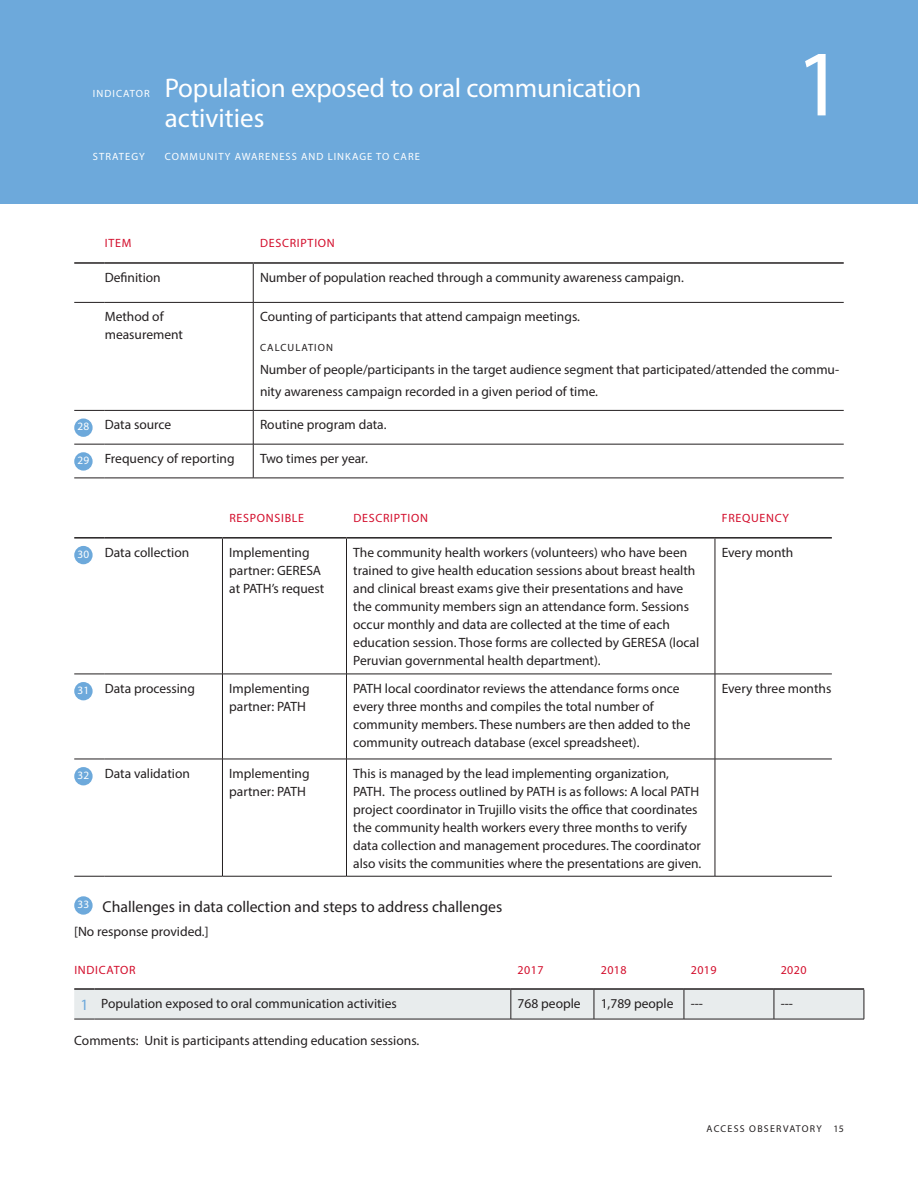
<style>
.page{position:relative;width:918px;height:1188px;background:#fff}
.page>*{position:absolute;margin:0;border:0;box-sizing:border-box;transform-origin:0 0}
.Indicator{font:94.5px "Myriad Pro";color:#fff}
.Indicator_Label_Sans{font:27px/30px "Myriad Pro";letter-spacing:-.01em;color:#fff}
.Question_Semibold{font:15.75px "Myriad Pro";color:#231f20}
.Question_Semibold-2{font:15.75px "Myriad Pro";color:#6da9db}
.Response_Book_Body{font:13.5px/18px "Myriad Pro";color:#231f20}
.Table_Bold{font:13.5px/18px "Myriad Pro";color:#231f20}
.Table_Body{font:13.5px "Myriad Pro";color:#231f20}
.Response_Book_Body-2{font:12px "Myriad Pro";letter-spacing:.06em;color:#d30d2b}
.Table_Red_Header{font:12px "Myriad Pro";letter-spacing:.04em;color:#d30d2b}
.Table_Red_Header-2{font:12px "Myriad Pro";letter-spacing:.06em;color:#d30d2b}
.Question{font:11.25px "Myriad Pro";letter-spacing:.04em;color:#fff}
.Indicator_Label_Sans-2{font:10.5px "Myriad Pro";letter-spacing:.1em;color:#fff}
.Response_Book_Body-3{font:10.5px "Myriad Pro";letter-spacing:.1em;color:#231f20}
.t1{font:9.9px "Myriad Pro";letter-spacing:.13em;color:#231f20}
</style>
<div class="page">
<div style="left:0;top:0;width:918px;height:203px;background:#6da9db"></div>
<hr style="left:253px;top:264px;width:1px;height:38px;background:#231f20">
<hr style="left:74px;top:302px;width:31px;height:1px;background:#231f20">
<hr style="left:105px;top:302px;width:148px;height:1px;background:#231f20">
<hr style="left:253px;top:302px;width:591px;height:1px;background:#231f20">
<hr style="left:253px;top:303px;width:1px;height:107px;background:#231f20">
<hr style="left:74px;top:410px;width:31px;height:1px;background:#231f20">
<hr style="left:105px;top:410px;width:148px;height:1px;background:#231f20">
<hr style="left:253px;top:410px;width:591px;height:1px;background:#231f20">
<hr style="left:253px;top:411px;width:1px;height:33px;background:#231f20">
<hr style="left:74px;top:444px;width:31px;height:1px;background:#231f20">
<hr style="left:105px;top:444px;width:148px;height:1px;background:#231f20">
<hr style="left:253px;top:444px;width:591px;height:1px;background:#231f20">
<hr style="left:253px;top:444px;width:1px;height:34px;background:#231f20">
<hr style="left:74px;top:478px;width:31px;height:1px;background:#231f20">
<hr style="left:105px;top:478px;width:148px;height:1px;background:#231f20">
<hr style="left:253px;top:478px;width:591px;height:1px;background:#231f20">
<hr style="left:74px;top:262px;width:31px;height:2px;background:#231f20">
<hr style="left:105px;top:262px;width:148px;height:2px;background:#231f20">
<hr style="left:253px;top:262px;width:591px;height:2px;background:#231f20">
<div style="left:74px;top:418px;width:19px;height:19px;background:#6da9db;border-radius:50%"></div>
<div style="left:74px;top:452px;width:19px;height:19px;background:#6da9db;border-radius:50%"></div>
<hr style="left:222px;top:539px;width:1px;height:135px;background:#231f20">
<hr style="left:74px;top:674px;width:31px;height:1px;background:#231f20">
<hr style="left:105px;top:674px;width:117px;height:1px;background:#231f20">
<hr style="left:222px;top:674px;width:125px;height:1px;background:#231f20">
<hr style="left:222px;top:674px;width:1px;height:85px;background:#231f20">
<hr style="left:346px;top:674px;width:369px;height:1px;background:#231f20">
<hr style="left:715px;top:674px;width:117px;height:1px;background:#231f20">
<hr style="left:74px;top:759px;width:31px;height:1px;background:#231f20">
<hr style="left:105px;top:759px;width:117px;height:1px;background:#231f20">
<hr style="left:222px;top:759px;width:125px;height:1px;background:#231f20">
<hr style="left:222px;top:759px;width:1px;height:117px;background:#231f20">
<hr style="left:346px;top:759px;width:369px;height:1px;background:#231f20">
<hr style="left:715px;top:759px;width:117px;height:1px;background:#231f20">
<hr style="left:74px;top:876px;width:31px;height:1px;background:#231f20">
<hr style="left:105px;top:876px;width:117px;height:1px;background:#231f20">
<hr style="left:222px;top:876px;width:125px;height:1px;background:#231f20">
<hr style="left:346px;top:876px;width:369px;height:1px;background:#231f20">
<hr style="left:715px;top:876px;width:117px;height:1px;background:#231f20">
<hr style="left:74px;top:537px;width:31px;height:2px;background:#231f20">
<hr style="left:105px;top:537px;width:117px;height:2px;background:#231f20">
<hr style="left:222px;top:537px;width:125px;height:2px;background:#231f20">
<hr style="left:346px;top:537px;width:369px;height:2px;background:#231f20">
<hr style="left:715px;top:537px;width:117px;height:2px;background:#231f20">
<hr style="left:715px;top:539px;width:1px;height:135px;background:#231f20">
<hr style="left:715px;top:674px;width:1px;height:85px;background:#231f20">
<hr style="left:715px;top:759px;width:1px;height:117px;background:#231f20">
<hr style="left:346px;top:539px;width:1px;height:135px;background:#231f20">
<hr style="left:346px;top:674px;width:1px;height:85px;background:#231f20">
<hr style="left:346px;top:759px;width:1px;height:117px;background:#231f20">
<div style="left:74px;top:546px;width:19px;height:18px;background:#6da9db;border-radius:50%"></div>
<div style="left:74px;top:682px;width:19px;height:18px;background:#6da9db;border-radius:50%"></div>
<div style="left:74px;top:767px;width:19px;height:18px;background:#6da9db;border-radius:50%"></div>
<div style="left:74px;top:896px;width:19px;height:19px;background:#6da9db;border-radius:50%"></div>
<hr style="left:74px;top:988px;width:20px;height:2px;background:#231f20">
<hr style="left:94px;top:988px;width:417px;height:2px;background:#231f20">
<hr style="left:511px;top:988px;width:83px;height:2px;background:#231f20">
<hr style="left:594px;top:988px;width:90px;height:2px;background:#231f20">
<hr style="left:684px;top:988px;width:90px;height:2px;background:#231f20">
<hr style="left:774px;top:988px;width:90px;height:2px;background:#231f20">
<svg style="left:74px;top:989px;width:791px;height:31px;background:#dbdfe0"></svg>
<p class="Indicator_Label_Sans-2" style="left:93px;top:87px;width:58px">INDICATOR</p>
<p class="Indicator_Label_Sans" style="left:165px;top:73px;width:478px">Population exposed to oral communication activities</p>
<p class="Indicator_Label_Sans-2" style="left:93px;top:150px;width:53px">STRATEGY</p>
<p class="Indicator_Label_Sans-2" style="left:165px;top:150px;width:257px">COMMUNITY AWARENESS AND LINKAGE TO CARE</p>
<p class="Indicator" style="left:795px;top:25px;width:50px">1</p>
<p class="Response_Book_Body-2" style="left:105px;top:236px;width:28px">ITEM</p>
<p class="Response_Book_Body-2" style="left:260px;top:236px;width:76px">DESCRIPTION</p>
<p class="Table_Bold" style="left:105px;top:268px;width:58px">Definition</p>
<p class="Response_Book_Body" style="left:260px;top:268px;width:425px">Number of population reached through a community awareness campaign.</p>
<p class="Table_Bold" style="left:105px;top:308px;width:80px">Method of measurement</p>
<p class="Response_Book_Body" style="left:260px;top:308px;width:321px">Counting of participants that attend campaign meetings.</p>
<p class="Response_Book_Body-3" style="left:260px;top:341px;width:74px">CALCULATION</p>
<p class="Response_Book_Body" style="left:260px;top:358px;width:581px;line-height:22.5px">Number of people/participants in the target audience segment that participated/attended the commu&shy;nity awareness campaign recorded in a given period of time.</p>
<p class="Question" style="left:77px;top:419px;width:13px">28</p>
<p class="Table_Bold" style="left:105px;top:416px;width:68px">Data source</p>
<p class="Response_Book_Body" style="left:260px;top:416px;width:128px">Routine program data.</p>
<p class="Question" style="left:77px;top:453px;width:13px">29</p>
<p class="Table_Bold" style="left:105px;top:450px;width:131px">Frequency of reporting</p>
<p class="Response_Book_Body" style="left:260px;top:450px;width:109px">Two times per year.</p>
<p class="Response_Book_Body-2" style="left:229px;top:511px;width:76px">RESPONSIBLE</p>
<p class="Response_Book_Body-2" style="left:353px;top:511px;width:76px">DESCRIPTION</p>
<p class="Response_Book_Body-2" style="left:722px;top:511px;width:69px">FREQUENCY</p>
<p class="Question" style="left:77px;top:547px;width:13px">30</p>
<p class="Table_Bold" style="left:105px;top:543px;width:86px">Data collection</p>
<p class="Response_Book_Body" style="left:229px;top:543px;width:97px">Implementing partner: GERESA at PATH’s request</p>
<p class="Response_Book_Body" style="left:353px;top:543px;width:348px">The community health workers (volunteers) who have been trained to give health education sessions about breast health and clinical breast exams give their presentations and have the community members sign an attendance form. Sessions occur monthly and data are collected at the time of each education session. Those forms are collected by GERESA (local Peruvian governmental health department).</p>
<p class="Response_Book_Body" style="left:722px;top:543px;width:73px">Every month</p>
<p class="Question" style="left:77px;top:683px;width:13px">31</p>
<p class="Table_Bold" style="left:105px;top:679px;width:92px">Data processing</p>
<p class="Response_Book_Body" style="left:229px;top:679px;width:82px">Implementing partner: PATH</p>
<p class="Response_Book_Body" style="left:353px;top:679px;width:339px">PATH local coordinator reviews the attendance forms once every three months and compiles the total number of community members. These numbers are then added to the community outreach database (excel spreadsheet).</p>
<p class="Response_Book_Body" style="left:722px;top:679px;width:111px">Every three months</p>
<p class="Question" style="left:77px;top:768px;width:13px">32</p>
<p class="Table_Bold" style="left:105px;top:764px;width:87px">Data validation</p>
<p class="Response_Book_Body" style="left:229px;top:764px;width:82px">Implementing partner: PATH</p>
<p class="Response_Book_Body" style="left:353px;top:764px;width:350px">This is managed by the lead implementing organization, PATH. The process outlined by PATH is as follows: A local PATH project coordinator in Trujillo visits the office that coordinates the community health workers every three months to verify data collection and management procedures. The coordinator also visits the communities where the presentations are given.</p>
<p class="Question" style="left:77px;top:897px;width:13px">33</p>
<p class="Question_Semibold" style="left:103px;top:897px;width:401px">Challenges in data collection and steps to address challenges</p>
<p class="Response_Book_Body" style="left:74px;top:923px;width:136px">[No response provided.]</p>
<p class="Table_Red_Header-2" style="left:74px;top:962px;width:63px">INDICATOR</p>
<p class="Table_Red_Header" style="left:518px;top:962px;width:28px">2017</p>
<p class="Table_Red_Header" style="left:601px;top:962px;width:28px">2018</p>
<p class="Table_Red_Header" style="left:691px;top:962px;width:28px">2019</p>
<p class="Table_Red_Header" style="left:781px;top:962px;width:28px">2020</p>
<p class="Question_Semibold-2" style="left:80px;top:995px;width:10px">1</p>
<p class="Table_Bold" style="left:101px;top:994px;width:297px">Population exposed to oral communication activities</p>
<p class="Table_Body" style="left:518px;top:995px;width:65px">768 people</p>
<p class="Table_Body" style="left:601px;top:995px;width:74px">1,789 people</p>
<p class="Table_Body" style="left:691px;top:995px;width:14px">---</p>
<p class="Table_Body" style="left:781px;top:995px;width:14px">---</p>
<p class="Response_Book_Body" style="left:74px;top:1031px;width:347px">Comments: Unit is participants attending education sessions.</p>
<p class="t1" style="left:707px;top:1123px;width:139px">ACCESS OBSERVATORY 15</p>
</div>
